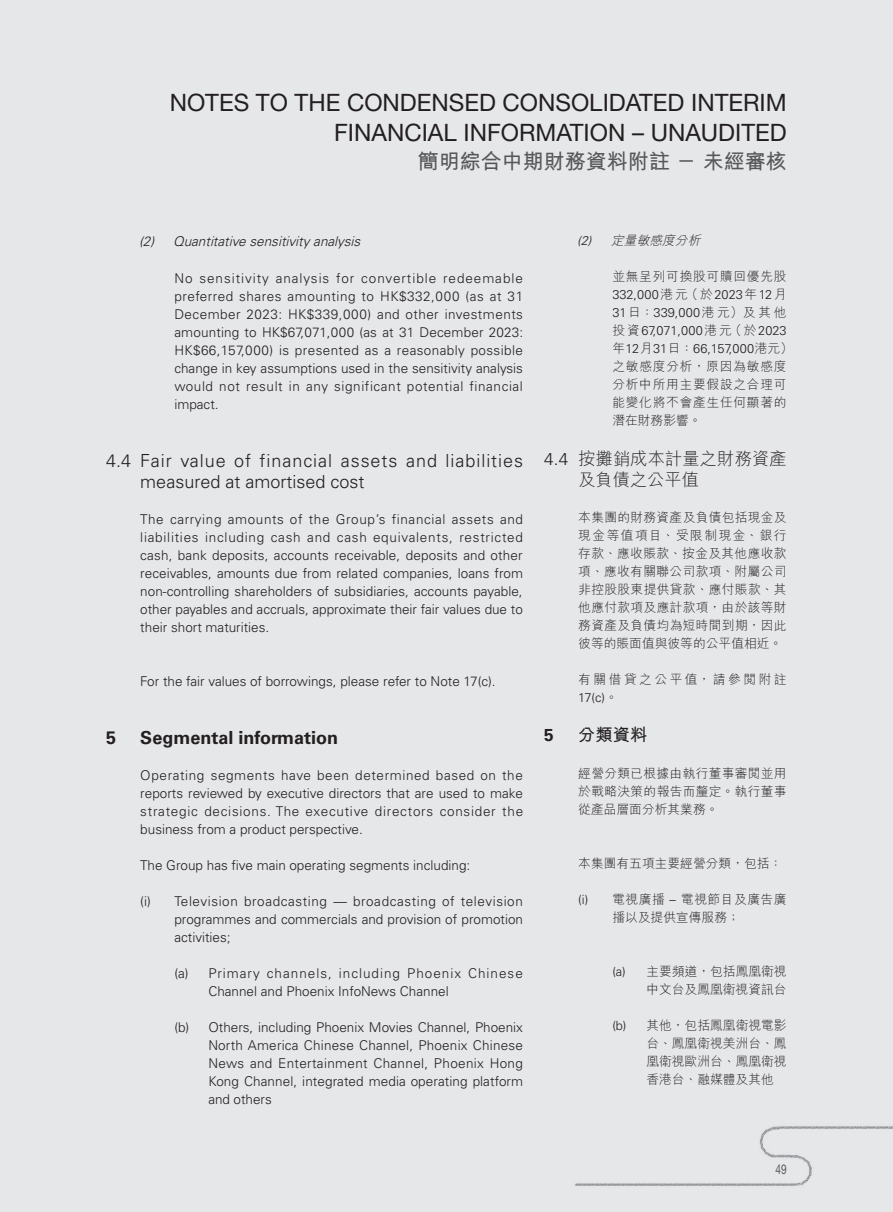
<style>
.page{position:relative;width:893px;height:1212px;background:#e6e7e9}
.page>*{position:absolute;margin:0;border:0;box-sizing:border-box;transform-origin:0 0}
.t1{font:24px/30px "Helvetica Neue LT Pro";color:#231f20;text-align:right}
.t2{font:700 21px "M Hei HK";color:#57585a}
._02_Heading_2{font:300 18px/21px "Univers LT Pro 45";letter-spacing:.055em;color:#231f20}
._01_Heading_1{font:700 18px "Univers LT Pro 65";color:#231f20}
._02_Heading_2_C{font:300 17.25px/21px "M Hei HK";letter-spacing:.005em;color:#231f20}
._01_Heading_1_C{font:700 17.25px "M Hei HK";color:#231f20}
._01_Heading_1_C-2{font:700 17.25px "Univers LT Pro 65";color:#231f20}
._00_E_Body_text{font:300 13.5px/18px "Univers LT Pro 45";color:#231f20;text-align:justify}
._00_E_Body_text-2{font:300 13.5px/18px "Univers LT Pro 45";letter-spacing:.075em;color:#231f20}
._04_Heading_4{font:italic 300 13.5px "Univers LT Pro 45";color:#231f20}
.t3{font:13.5px "Helvetica Neue LT Pro";color:#57585a;scale:.75 1}
._00_C_Body_text{font:300 12.75px/18px "M Hei HK";letter-spacing:.025em;color:#231f20;text-align:justify}
._00_C_Body_text-2{font:300 12.75px/18px "M Hei HK";letter-spacing:.055em;color:#231f20}
._00_C_Body_text-3{font:300 12.75px/18px "M Hei HK";color:#231f20;text-align:right}
._00_C_Body_text-4{font:300 12.75px/18px "M Hei HK";letter-spacing:.195em;color:#231f20}
._00_C_Body_text-5{font:italic 300 12.75px "M Hei HK";color:#231f20}
.s1{font-family:"Univers LT Pro 45"}
</style>
<div class="page">
<img style="left:575px;top:1126px;width:318px;height:60px">
<h1 class="t1" style="left:170px;top:87px;width:618px">NOTES TO THE CONDENSED CONSOLIDATED INTERIM<br>FINANCIAL INFORMATION – UNAUDITED</h1>
<h2 class="t2" style="left:418px;top:146px;width:370px">簡明綜合中期財務資料附註－未經審核</h2>
<p class="_04_Heading_4" style="left:139px;top:232px;width:226px">(2) Quantitative sensitivityanalysis</p>
<p class="_00_E_Body_text" style="left:174px;top:268px;width:350px">No sensitivity analysis for convertible redeemable preferred shares amounting to HK$332,000 (as at 31<br>December 2023: HK$339,000) and other investments amounting to HK$67,071,000 (as at 31 December 2023:<br>HK$66,157,000) is presented as a reasonably possible change in key assumptions used in the sensitivity analysis would not result in any significant potential financial impact.</p>
<p class="_02_Heading_2" style="left:140px;top:449px;width:384px;text-indent:-34px">4.4 Fair value of financial assets and liabilities measured at amortised cost</p>
<p class="_00_E_Body_text" style="left:140px;top:510px;width:384px">The carrying amounts of the Group’s financial assets and liabilities including cash and cash equivalents, restricted cash, bank deposits, accounts receivable, deposits and other receivables, amounts due from related companies, loans from non-controlling shareholders of subsidiaries, accounts payable, other payables and accruals, approximate their fair values due to their short maturities.</p>
<p class="_00_E_Body_text" style="left:140px;top:672px;width:357px">For the fair values of borrowings, please refer to Note 17(c).</p>
<p class="_01_Heading_1" style="left:106px;top:725px;width:12px">5</p>
<p class="_01_Heading_1" style="left:140px;top:725px;width:199px">Segmental information</p>
<p class="_00_E_Body_text" style="left:140px;top:766px;width:384px">Operating segments have been determined based on the reports reviewed by executive directors that are used to make strategic decisions. The executive directors consider the business from a product perspective.</p>
<p class="_00_E_Body_text" style="left:140px;top:856px;width:331px">The Group has five main operating segments including:</p>
<p class="_00_E_Body_text" style="left:174px;top:892px;width:350px;text-indent:-34px">(i) Television broadcasting — broadcasting of television programmes and commercials and provision of promotion activities;</p>
<p class="_00_E_Body_text-2" style="left:208px;top:964px;width:316px;text-indent:-34px">(a) Primary channels, including Phoenix Chinese<br>Channel and Phoenix InfoNews Channel</p>
<p class="_00_E_Body_text" style="left:208px;top:1018px;width:316px;text-indent:-34px">(b) Others, including Phoenix Movies Channel, Phoenix North America Chinese Channel, Phoenix Chinese News and Entertainment Channel, Phoenix Hong Kong Channel, integrated media operating platform and others</p>
<p class="_00_C_Body_text-5" style="left:577px;top:231px;width:129px"><span class="s1">(2)</span> 定量敏感度分析</p>
<p class="_00_C_Body_text-2" style="left:612px;top:266px;width:182px">並無呈列可換股可贖回優先股<br><span class="s1">332,000</span>港元（於<span class="s1">2023</span>年<span class="s1">12</span>月<br><span class="s1">31</span>日：<span class="s1">339,000</span>港元）及其他投資<span class="s1">67,071,000</span>港元（於<span class="s1">2023</span>年<span class="s1">12</span>月<span class="s1">31</span>日：<span class="s1">66,157,000</span>港元）之敏感度分析，原因為敏感度分析中所用主要假設之合理可能變化將不會產生任何顯著的潛在財務影響。</p>
<p class="_02_Heading_2_C" style="left:578px;top:447px;width:210px;text-indent:-34px"><span class="s1">4.4</span> 按攤銷成本計量之財務資產及負債之公平值</p>
<p class="_00_C_Body_text" style="left:578px;top:508px;width:210px">本集團的財務資產及負債包括現金及現金等值項目、受限制現金、銀行存款、應收賬款、按金及其他應收款項、應收有關聯公司款項、附屬公司非控股股東提供貸款、應付賬款、其他應付款項及應計款項，由於該等財務資產及負債均為短時間到期，因此彼等的賬面值與彼等的公平值相近。</p>
<p class="_00_C_Body_text-4" style="left:578px;top:670px;width:210px">有關借貸之公平值，請參閱附註<br><span class="s1">17(c)</span>。</p>
<p class="_01_Heading_1_C-2" style="left:544px;top:723px;width:11px">5</p>
<p class="_01_Heading_1_C" style="left:578px;top:722px;width:70px">分類資料</p>
<p class="_00_C_Body_text" style="left:578px;top:764px;width:210px">經營分類已根據由執行董事審閱並用於戰略決策的報告而釐定。執行董事從產品層面分析其業務。</p>
<p class="_00_C_Body_text-3" style="left:578px;top:854px;width:206px">本集團有五項主要經營分類，包括：</p>
<p class="_00_C_Body_text" style="left:612px;top:890px;width:176px;text-indent:-34px"><span class="s1">(i)</span> 電視廣播 <span class="s1">–</span> 電視節目及廣告廣播以及提供宣傳服務；</p>
<p class="_00_C_Body_text-3" style="left:612px;top:962px;width:176px"><span class="s1">(a)</span> 主要頻道，包括鳳凰衛視中文台及鳳凰衛視資訊台</p>
<p class="_00_C_Body_text" style="left:646px;top:1016px;width:142px;text-indent:-34px"><span class="s1">(b)</span> 其他，包括鳳凰衛視電影台、鳳凰衛視美洲台、鳳凰衛視歐洲台、鳳凰衛視香港台、融媒體及其他</p>
<p class="t3" style="left:775px;top:1161px;width:17px">49</p>
</div>
